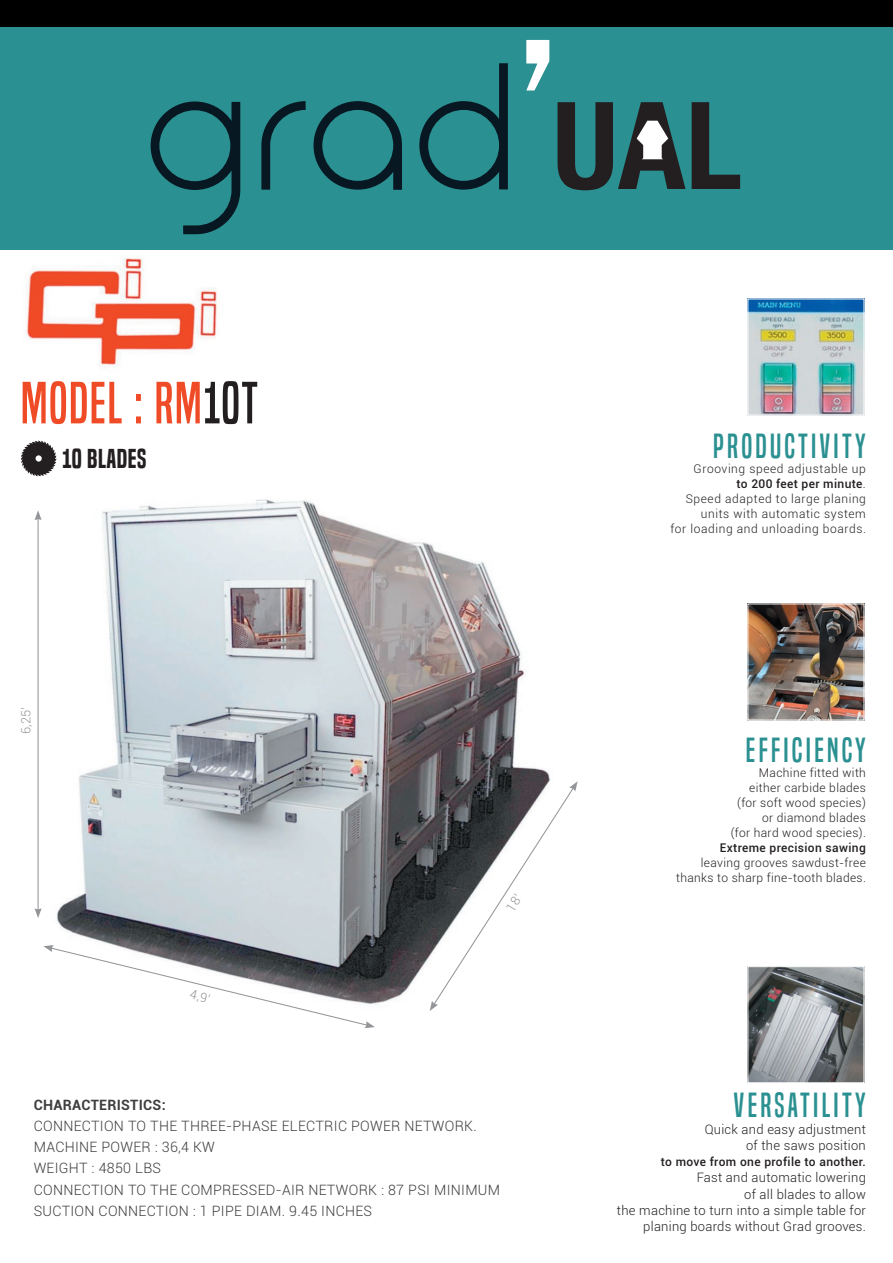
<style>
.page{position:relative;width:893px;height:1263px;background:#fff}
.page>*{position:absolute;margin:0;border:0;box-sizing:border-box;transform-origin:0 0}
.t1{font:700 condensed 121.5px "Helvetica Neue";color:#231f20}
.t2{font:54.9px "Built Titling Rg";letter-spacing:.03em;color:#f04b27}
.t3{font:32.55px "Built Titling Rg";letter-spacing:.1em;color:#2b9091}
.t4{font:25.5px "Built Titling Sb";letter-spacing:.02em;color:#231f20}
.t5{font:300 14.25px/21.3px "Roboto";letter-spacing:.02em;color:#3e3e3f}
.t6{font:700 14.25px "Roboto";letter-spacing:.02em;color:#3e3e3f}
.t7{font:300 13.05px/16.2px "Roboto";letter-spacing:.02em;color:#231f20;text-align:right}
.t8{font:300 12.9px "Roboto";color:#939598}
.t9{font:300 12px/15px "Roboto";letter-spacing:.03em;color:#231f20;text-align:right}
.t10{font:300 12px/15px "Roboto";letter-spacing:.05em;color:#231f20;text-align:right}
.t11{font:500 12px "Roboto";letter-spacing:.03em;color:#231f20}
.s1{color:#231f20}
.s2{font-weight:500}
</style>
<div class="page">
<img style="left:56px;top:499px;width:495px;height:512px">
<svg style="left:43px;top:945px;width:332px;height:83px"></svg>
<hr style="left:38px;top:518px;width:1px;height:392px;background:#939598">
<svg style="left:34px;top:510px;width:8px;height:10px"></svg>
<svg style="left:34px;top:908px;width:8px;height:10px"></svg>
<img style="left:16px;top:249px;width:207px;height:118px">
<img style="left:749px;top:300px;width:113px;height:114px">
<div style="left:747px;top:298px;width:117px;height:118px;border:1px solid #fff"></div>
<img style="left:749px;top:605px;width:113px;height:114px">
<div style="left:747px;top:603px;width:117px;height:118px;border:1px solid #fff"></div>
<img style="left:749px;top:968px;width:113px;height:113px">
<div style="left:747px;top:966px;width:117px;height:117px;border:1px solid #fff"></div>
<svg style="left:21px;top:441px;width:35px;height:35px"></svg>
<div style="left:0;top:0;width:893px;height:249px;background:#2b9091"></div>
<svg style="left:151px;top:101px;width:89px;height:133px"></svg>
<svg style="left:313px;top:101px;width:89px;height:89px"></svg>
<svg style="left:261px;top:101px;width:45px;height:89px"></svg>
<svg style="left:419px;top:63px;width:89px;height:127px"></svg>
<svg style="left:637px;top:111px;width:31px;height:57px"></svg>
<svg style="left:526px;top:40px;width:23px;height:51px"></svg>
<div style="left:0;top:0;width:893px;height:26px;background:#000"></div>
<svg style="left:430px;top:781px;width:148px;height:230px"></svg>
<h1 class="t1" style="left:553px;top:45px;width:191px">UAL</h1>
<h2 class="t2" style="left:21px;top:371px;width:238px">MODEL : RM<span class="s1">10T</span></h2>
<h3 class="t4" style="left:62px;top:444px;width:86px">10 BLADES</h3>
<p class="t8" style="left:17px;top:734px;width:29px;rotate:-90deg">6,25’</p>
<p class="t8" style="left:192px;top:985px;width:22px;rotate:14deg">4,9’</p>
<p class="t6" style="left:34px;top:1094px;width:134px">CHARACTERISTICS:</p>
<p class="t5" style="left:34px;top:1115px;width:468px">CONNECTION TO THE THREE-PHASE ELECTRIC POWER NETWORK.<br>MACHINE POWER : 36,4 KW<br>WEIGHT : 4850 LBS<br>CONNECTION TO THE COMPRESSED-AIR NETWORK : 87 PSI MINIMUM SUCTION CONNECTION : 1 PIPE DIAM. 9.45 INCHES</p>
<h3 class="t3" style="left:713px;top:426px;width:154px">PRODUCTIVITY</h3>
<p class="t10" style="left:670px;top:461px;width:197px">Grooving speed adjustable up<br><span class="s2">to 200 feet per minute</span>.<br>Speed adapted to large planing units with automatic system<br>for loading and unloading boards.</p>
<h3 class="t3" style="left:746px;top:730px;width:122px">EFFICIENCY</h3>
<p class="t9" style="left:731px;top:764px;width:137px">Machine fitted with either carbide blades (for soft wood species) or diamond blades<br>(for hard wood species).</p>
<p class="t11" style="left:720px;top:839px;width:148px">Extreme precision sawing</p>
<p class="t9" style="left:676px;top:854px;width:191px">leaving grooves sawdust-free thanks to sharp fine-tooth blades.</p>
<h3 class="t3" style="left:734px;top:1086px;width:134px">VERSATILITY</h3>
<p class="t7" style="left:705px;top:1120px;width:163px">Quick and easy adjustment of the saws position</p>
<p class="t11" style="left:661px;top:1153px;width:207px">to move from one profile to another.</p>
<p class="t7" style="left:617px;top:1169px;width:250px">Fast and automatic lowering<br>of all blades to allow<br>the machine to turn into a simple table for planing boards without Grad grooves.</p>
</div>
